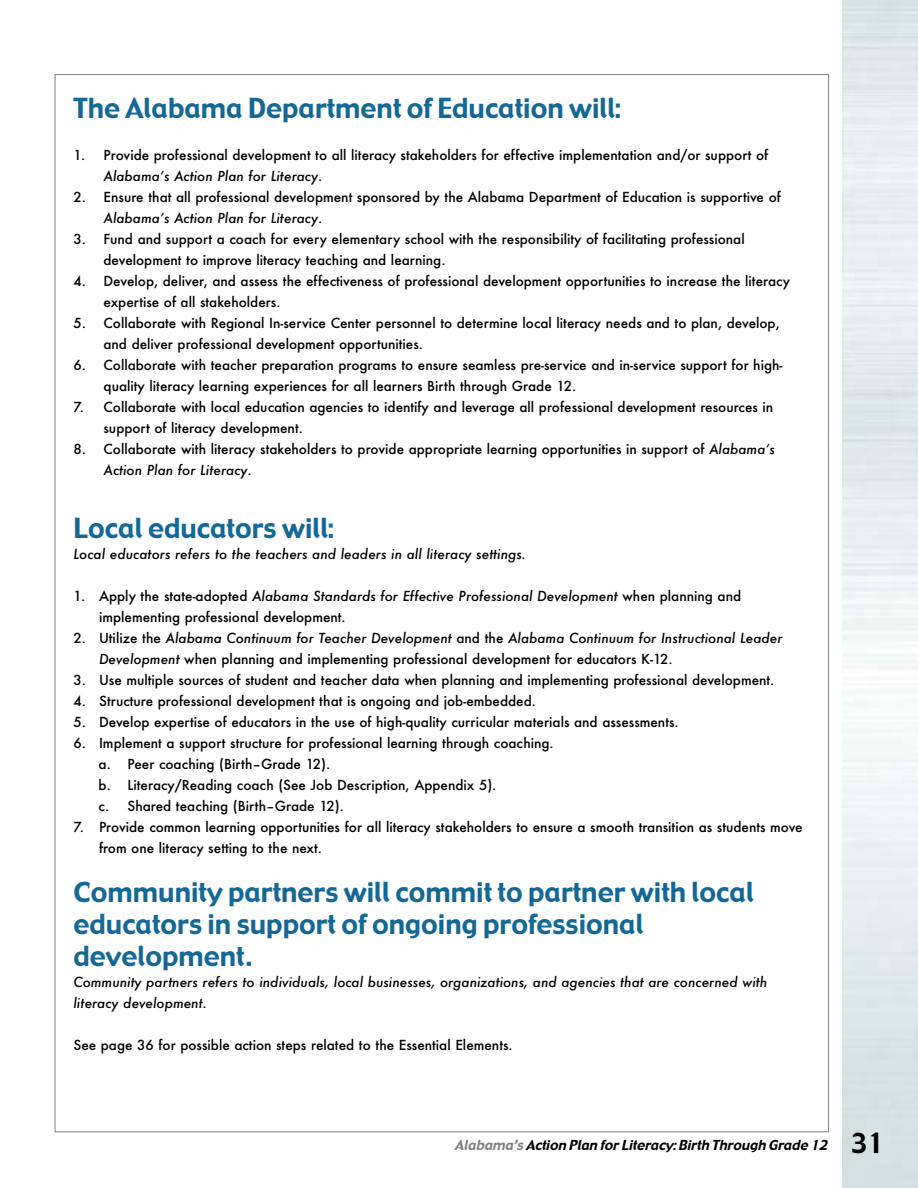
<style>
.page{position:relative;width:918px;height:1188px;background:#fff}
.page>*{position:absolute;margin:0;border:0;box-sizing:border-box;transform-origin:0 0}
.t1{font:27px/32.4px "Gadget";color:#146896}
.t2{font:500 13.5px/21px "Futura";color:#000}
.t3{font:italic 500 13.5px/21px "Futura";color:#000}
.t4{font:italic 13.5px "Gadget";color:#000}
.s1{font-style:italic}
.s2{font-style:normal}
.s3{color:#808080}
.s4{font-style:normal;font-size:27px}
</style>
<div class="page">
<h1 class="t1" style="left:74px;top:93px;width:548px">The Alabama Department of Education will:</h1>
<p class="t2" style="left:103px;top:145px;width:666px;text-indent:-30px">1. Provide professional development to all literacy stakeholders for effective implementation and/or support of<br><span class="s1">Alabama’s Action Plan for Literacy</span>.</p>
<p class="t2" style="left:103px;top:187px;width:679px;text-indent:-30px">2. Ensure that all professional development sponsored by the Alabama Department of Education is supportive of<br><span class="s1">Alabama’s Action Plan for Literacy</span>.</p>
<p class="t2" style="left:103px;top:229px;width:643px;text-indent:-30px">3. Fund and support a coach for every elementary school with the responsibility of facilitating professional development to improve literacy teaching and learning.</p>
<p class="t2" style="left:103px;top:271px;width:688px;text-indent:-30px">4. Develop, deliver, and assess the effectiveness of professional development opportunities to increase the literacy expertise of all stakeholders.</p>
<p class="t2" style="left:103px;top:313px;width:678px;text-indent:-30px">5. Collaborate with Regional In-service Center personnel to determine local literacy needs and to plan, develop, and deliver professional development opportunities.</p>
<p class="t2" style="left:103px;top:355px;width:681px;text-indent:-30px">6. Collaborate with teacher preparation programs to ensure seamless pre-service and in-service support for high&shy;quality literacy learning experiences for all learners Birth through Grade 12.</p>
<p class="t2" style="left:103px;top:397px;width:671px;text-indent:-30px">7. Collaborate with local education agencies to identify and leverage all professional development resources in support of literacy development.</p>
<p class="t2" style="left:103px;top:439px;width:673px;text-indent:-30px">8. Collaborate with literacy stakeholders to provide appropriate learning opportunities in support of <span class="s1">Alabama’s<br>Action Plan for Literacy</span>.</p>
<h1 class="t1" style="left:74px;top:513px;width:261px">Local educators will:</h1>
<p class="t3" style="left:74px;top:544px;width:454px">Local educators refers to the teachers and leaders in all literacy settings.</p>
<p class="t2" style="left:99px;top:586px;width:644px;text-indent:-26px">1. Apply the state-adopted <span class="s1">Alabama Standards for Effective Professional Development</span> when planning and implementing professional development.</p>
<p class="t3" style="left:99px;top:628px;width:685px;text-indent:-26px"><span class="s2">2. Utilize the</span> Alabama Continuum for Teacher Development <span class="s2">and the</span> Alabama Continuum for Instructional Leader<br>Development <span class="s2">when planning and implementing professional development for educators K-12.</span></p>
<p class="t2" style="left:74px;top:670px;width:702px">3. Use multiple sources of student and teacher data when planning and implementing professional development.</p>
<p class="t2" style="left:74px;top:691px;width:464px">4. Structure professional development that is ongoing and job-embedded.</p>
<p class="t2" style="left:74px;top:712px;width:607px">5. Develop expertise of educators in the use of high-quality curricular materials and assessments.</p>
<p class="t2" style="left:99px;top:733px;width:457px;text-indent:-25px">6. Implement a support structure for professional learning through coaching. a. Peer coaching (Birth–Grade 12).<br>b. Literacy/Reading coach (See Job Description, Appendix 5).<br>c. Shared teaching (Birth–Grade 12).</p>
<p class="t2" style="left:99px;top:817px;width:705px;text-indent:-26px">7. Provide common learning opportunities for all literacy stakeholders to ensure a smooth transition as students move from one literacy setting to the next.</p>
<h1 class="t1" style="left:74px;top:877px;width:682px">Community partners will commit to partner with local educators in support of ongoing professional development.</h1>
<p class="t3" style="left:74px;top:973px;width:695px">Community partners refers to individuals, local businesses, organizations, and agencies that are concerned with literacy development.</p>
<p class="t2" style="left:74px;top:1036px;width:441px">See page 36 for possible action steps related to the Essential Elements.</p>
<p class="t4" style="left:455px;top:1139px;width:431px"><span class="s3">Alabama’s</span> Action Plan for Literacy:Birth Through Grade 12 <span class="s4">3 1</span></p>
</div>
